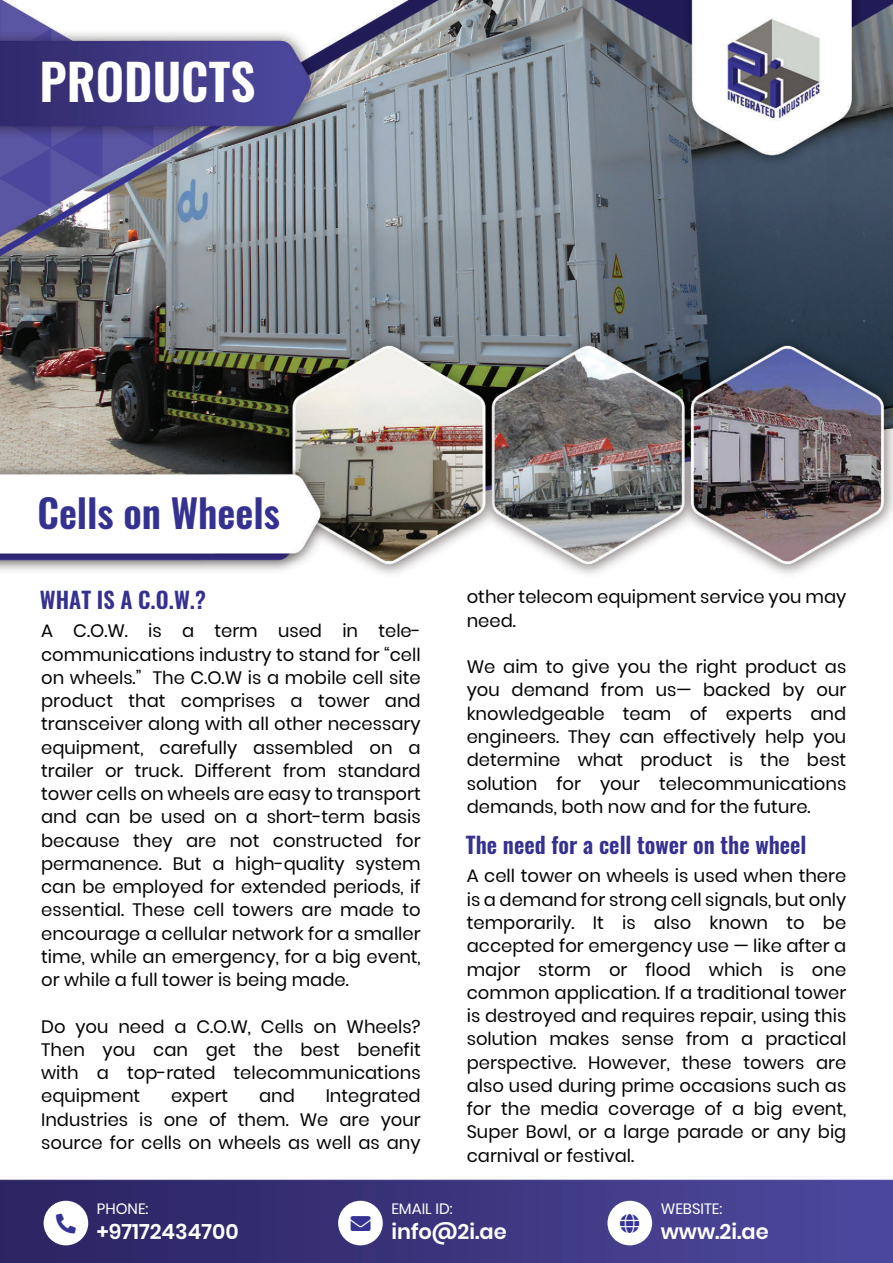
<style>
.page{position:relative;width:893px;height:1263px;background:#fff}
.page>*{position:absolute;margin:0;border:0;box-sizing:border-box;transform-origin:0 0}
.t1{font:600 49.5px "Oswald";color:#fff}
.t2{font:600 39px "Oswald";color:#353191}
.t3{font:600 22.5px "Oswald";color:#353191}
.t4{font:600 21px "Poppins";color:#fff}
.t5{font:18px/23.2px "Poppins";color:#040503;text-align:justify}
.t6{font:15px "Poppins";color:#fff}
</style>
<div class="page">
<img style="left:0;top:0;width:893px;height:1263px">
<div style="left:44px;top:1201px;width:44px;height:44px;background:#fff;border-radius:50%"></div>
<div style="left:338px;top:1201px;width:45px;height:44px;background:#fff;border-radius:50%"></div>
<div style="left:607px;top:1201px;width:45px;height:44px;background:#fff;border-radius:50%"></div>
<p class="t1" style="left:40px;top:38px;width:217px">PRODUCTS</p>
<p class="t2" style="left:37px;top:478px;width:244px">Cells on Wheels</p>
<p class="t3" style="left:40px;top:580px;width:167px">WHAT IS A C.O.W.?</p>
<p class="t5" style="left:41px;top:619px;width:381px">A C.O.W. is a term used in tele&shy;communications industry to stand for “cell on wheels.” The C.O.W is a mobile cell site product that comprises a tower and transceiver along with all other necessary equipment, carefully assembled on a trailer or truck. Different from standard tower cells on wheels are easy to transport and can be used on a short-term basis because they are not constructed for permanence. But a high-quality system can be employed for extended periods, if essential. These cell towers are made to encourage a cellular network for a smaller time, while an emergency, for a big event, or while a full tower is being made.</p>
<p class="t5" style="left:41px;top:1015px;width:381px">Do you need a C.O.W, Cells on Wheels?<br>Then you can get the best benefit with a top-rated telecommunications equipment</p>
<p class="t5" style="left:41px;top:1085px;width:381px;text-indent:284px">Integrated Industries is one of them. We are your source for cells on wheels as well as any</p>
<p class="t5" style="left:171px;top:1085px;width:59px">expert</p>
<p class="t5" style="left:259px;top:1085px;width:37px">and</p>
<p class="t5" style="left:467px;top:586px;width:381px">other telecom equipment service you may need.</p>
<p class="t5" style="left:467px;top:655px;width:381px">We aim to give you the right product as you demand from us— backed by our knowledgeable team of experts and engineers. They can effectively help you determine what product is the best solution for your telecommunications demands, both now and for the future.</p>
<p class="t3" style="left:466px;top:825px;width:342px">The need for a cell tower on the wheel</p>
<p class="t5" style="left:467px;top:865px;width:381px">A cell tower on wheels is used when there is a demand for strong cell signals, but only temporarily. It is also known to be accepted for emergency use — like after a major storm or flood which is one common application. If a traditional tower is destroyed and requires repair, using this solution makes sense from a practical perspective. However, these towers are also used during prime occasions such as for the media coverage of a big event, Super Bowl, or a large parade or any big carnival or festival.</p>
<p class="t6" style="left:97px;top:1200px;width:53px">PHONE:</p>
<p class="t4" style="left:97px;top:1219px;width:143px">+97172434700</p>
<p class="t6" style="left:391px;top:1200px;width:63px">EMAIL ID:</p>
<p class="t4" style="left:391px;top:1219px;width:117px">info@2i.ae</p>
<p class="t6" style="left:661px;top:1200px;width:63px">WEBSITE:</p>
<p class="t4" style="left:661px;top:1219px;width:110px">www.2i.ae</p>
</div>
